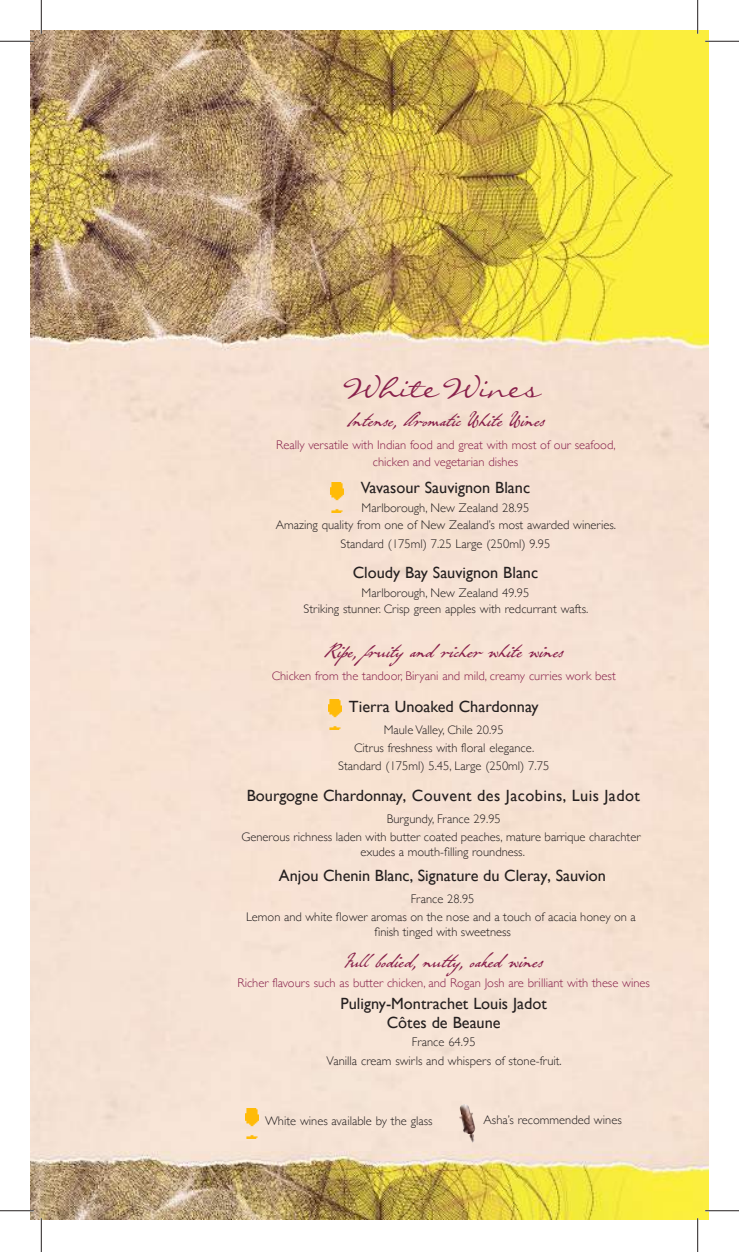
<style>
.page{position:relative;width:739px;height:1252px;background:#fff}
.page>*{position:absolute;margin:0;border:0;box-sizing:border-box;transform-origin:0 0}
.t1{font:27.5px "Liorah BT";color:#88214b}
.t2{font:25px "P22 Grosvenor W00";color:#88214b}
.t3{font:16.25px/19.6px "Gill Sans";color:#241f1f;text-align:center}
.t4{font:16.25px "Gill Sans";letter-spacing:.03em;color:#241f1f}
.t5{font:300 12.5px/17.5px "Gill Sans";color:#241f1f;text-align:center}
.t6{font:300 12.5px/16.2px "Gill Sans";color:#88214b;text-align:center}
</style>
<div class="page">
<img style="left:31px;top:31px;width:676px;height:1188px">
<img style="left:328px;top:699px;width:13px;height:31px">
<img style="left:245px;top:1108px;width:13px;height:30px">
<img style="left:458px;top:1104px;width:17px;height:38px">
<img style="left:331px;top:483px;width:12px;height:30px">
<hr style="left:0;top:40px;width:34px;height:2px;background:#fff">
<hr style="left:704px;top:40px;width:34px;height:2px;background:#fff">
<hr style="left:40px;top:0;width:2px;height:34px;background:#fff">
<hr style="left:40px;top:1218px;width:2px;height:34px;background:#fff">
<hr style="left:696px;top:0;width:2px;height:34px;background:#fff">
<hr style="left:696px;top:1218px;width:2px;height:34px;background:#fff">
<hr style="left:0;top:41px;width:34px;height:1px;background:#241f1f">
<hr style="left:704px;top:41px;width:34px;height:1px;background:#241f1f">
<hr style="left:0;top:1210px;width:34px;height:1px;background:#241f1f">
<hr style="left:704px;top:1210px;width:34px;height:1px;background:#241f1f">
<hr style="left:41px;top:0;width:1px;height:34px;background:#241f1f">
<hr style="left:41px;top:1218px;width:1px;height:34px;background:#241f1f">
<hr style="left:697px;top:0;width:1px;height:34px;background:#241f1f">
<hr style="left:697px;top:1218px;width:1px;height:34px;background:#241f1f">
<h1 class="t1" style="left:347px;top:371px;width:194px">White Wines</h1>
<h2 class="t2" style="left:346px;top:410px;width:199px">Intense, Aromatic White Wines</h2>
<p class="t6" style="left:276px;top:436px;width:340px">Really versatile with Indian food and great with most of our seafood, chicken and vegetarian dishes</p>
<h3 class="t3" style="left:360px;top:477px;width:171px">Vavasour Sauvignon Blanc</h3>
<p class="t5" style="left:275px;top:498px;width:341px">Marlborough, New Zealand 28.95<br>Amazing quality from one of New Zealand’s most awarded wineries.</p>
<p class="t5" style="left:340px;top:534px;width:211px">Standard (175ml) 7.25 Large (250ml) 9.95</p>
<h3 class="t3" style="left:352px;top:563px;width:187px">Cloudy Bay Sauvignon Blanc</h3>
<p class="t5" style="left:303px;top:584px;width:286px;line-height:16.2px">Marlborough, New Zealand 49.95<br>Striking stunner. Crisp green apples with redcurrant wafts.</p>
<h2 class="t2" style="left:324px;top:641px;width:240px">Ripe, fruity and richer white wines</h2>
<p class="t6" style="left:271px;top:667px;width:345px">Chicken from the tandoor, Biryani and mild, creamy curries work best</p>
<h3 class="t3" style="left:349px;top:696px;width:191px">Tierra Unoaked Chardonnay</h3>
<p class="t5" style="left:354px;top:721px;width:182px">Maule Valley, Chile 20.95<br>Citrus freshness with floral elegance.</p>
<p class="t5" style="left:338px;top:757px;width:212px">Standard (175ml) 5.45, Large (250ml) 7.75</p>
<h3 class="t4" style="left:246px;top:786px;width:394px">Bourgogne Chardonnay, Couvent des Jacobins, Luis Jadot</h3>
<p class="t5" style="left:241px;top:829px;width:400px;line-height:15px">Generous richness laden with butter coated peaches, mature barrique charachter exudes a mouth-filling roundness.</p>
<p class="t5" style="left:386px;top:810px;width:115px">Burgundy, France 29.95</p>
<h3 class="t3" style="left:278px;top:865px;width:328px">Anjou Chenin Blanc, Signature du Cleray, Sauvion</h3>
<p class="t5" style="left:246px;top:890px;width:391px">France 28.95<br>Lemon and white flower aromas on the nose and a touch of acacia honey on a</p>
<p class="t5" style="left:374px;top:922px;width:138px">finish tinged with sweetness</p>
<h2 class="t2" style="left:344px;top:951px;width:199px">Full bodied, nutty, oaked wines</h2>
<p class="t6" style="left:237px;top:974px;width:413px">Richer flavours such as butter chicken, and Rogan Josh are brilliant with these wines</p>
<h3 class="t3" style="left:340px;top:993px;width:208px">Puligny-Montrachet Louis Jadot<br>Côtes de Beaune</h3>
<p class="t5" style="left:326px;top:1032px;width:236px;line-height:18.8px">France 64.95<br>Vanilla cream swirls and whispers of stone-fruit.</p>
<p class="t5" style="left:265px;top:1111px;width:169px">White wines available by the glass</p>
<p class="t5" style="left:483px;top:1111px;width:140px">Asha’s recommended wines</p>
</div>
